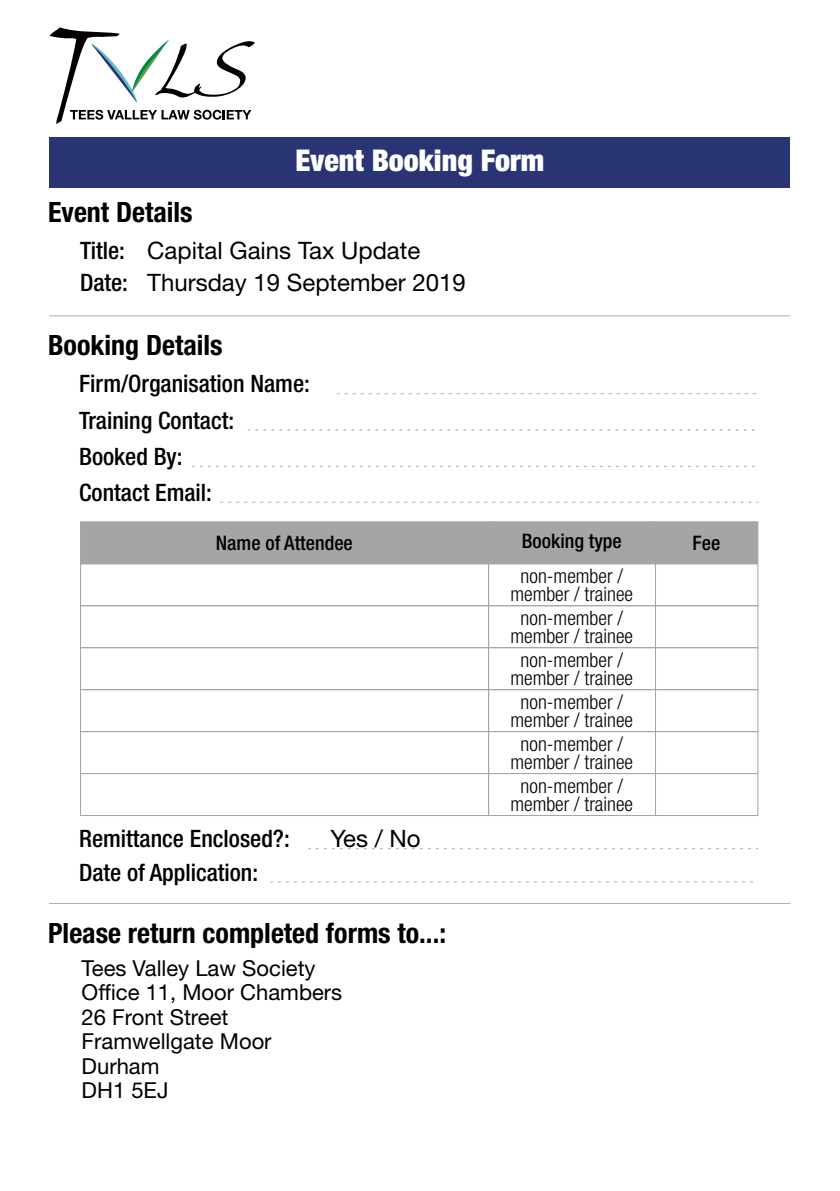
<style>
.page{position:relative;width:840px;height:1191px;background:#fff}
.page>*{position:absolute;margin:0;border:0;box-sizing:border-box;transform-origin:0 0}
.t1{font:900 condensed 30px "Helvetica Neue LT Std";color:#fff}
.t2{font:700 condensed 28px "Helvetica Neue LT Std";color:#000}
.t3{font:500 condensed 24px/36.2px "Helvetica Neue LT Std";color:#000}
.t4{font:24px/31.6px "Helvetica Neue LT Std";color:#000}
.t5{font:22px/24.4px "Helvetica Neue LT Std";color:#000}
.t6{font:300 condensed 20px/18px "Helvetica Neue LT Std";color:#000;text-align:center}
.t7{font:500 condensed 20px "Helvetica Neue LT Std";color:#000}
.s1{font-weight:500;font-stretch:condensed}
</style>
<div class="page">
<svg style="left:49px;top:27px;width:206px;height:97px"></svg>
<div style="left:49px;top:137px;width:741px;height:51px;background:#293474"></div>
<svg style="left:337px;top:393px;width:420px;height:1px"></svg>
<svg style="left:248px;top:429px;width:507px;height:1px"></svg>
<svg style="left:192px;top:466px;width:563px;height:1px"></svg>
<svg style="left:221px;top:502px;width:536px;height:1px"></svg>
<svg style="left:308px;top:848px;width:449px;height:1px"></svg>
<svg style="left:270px;top:881px;width:484px;height:1px"></svg>
<hr style="left:49px;top:315px;width:741px;height:1px;background:#afafaf">
<hr style="left:49px;top:903px;width:741px;height:1px;background:#afafaf">
<div style="left:80px;top:521px;width:409px;height:43px;background:#a5a5a5;border:1px solid #a5a5a5"></div>
<div style="left:488px;top:521px;width:168px;height:43px;background:#a5a5a5;border:1px solid #a5a5a5"></div>
<div style="left:655px;top:521px;width:103px;height:43px;background:#a5a5a5;border:1px solid #a5a5a5"></div>
<div style="left:80px;top:563px;width:409px;height:43px;border:1px solid #a5a5a5"></div>
<div style="left:488px;top:563px;width:168px;height:43px;border:1px solid #a5a5a5"></div>
<div style="left:655px;top:563px;width:103px;height:43px;border:1px solid #a5a5a5"></div>
<div style="left:80px;top:605px;width:409px;height:43px;border:1px solid #a5a5a5"></div>
<div style="left:488px;top:605px;width:168px;height:43px;border:1px solid #a5a5a5"></div>
<div style="left:655px;top:605px;width:103px;height:43px;border:1px solid #a5a5a5"></div>
<div style="left:80px;top:647px;width:409px;height:43px;border:1px solid #a5a5a5"></div>
<div style="left:488px;top:647px;width:168px;height:43px;border:1px solid #a5a5a5"></div>
<div style="left:655px;top:647px;width:103px;height:43px;border:1px solid #a5a5a5"></div>
<div style="left:80px;top:689px;width:409px;height:43px;border:1px solid #a5a5a5"></div>
<div style="left:488px;top:689px;width:168px;height:43px;border:1px solid #a5a5a5"></div>
<div style="left:655px;top:689px;width:103px;height:43px;border:1px solid #a5a5a5"></div>
<div style="left:80px;top:731px;width:409px;height:43px;border:1px solid #a5a5a5"></div>
<div style="left:488px;top:731px;width:168px;height:43px;border:1px solid #a5a5a5"></div>
<div style="left:655px;top:731px;width:103px;height:43px;border:1px solid #a5a5a5"></div>
<div style="left:80px;top:773px;width:409px;height:43px;border:1px solid #a5a5a5"></div>
<div style="left:488px;top:773px;width:168px;height:43px;border:1px solid #a5a5a5"></div>
<div style="left:655px;top:773px;width:103px;height:43px;border:1px solid #a5a5a5"></div>
<h2 class="t2" style="left:48px;top:202px;width:146px">Event Details</h2>
<h1 class="t1" style="left:295px;top:150px;width:250px">Event Booking Form</h1>
<p class="t4" style="left:80px;top:238px;width:387px;text-indent:67px">Capital Gains Tax Update<br><span class="s1">Date:</span> Thursday 19 September 2019</p>
<p class="t3" style="left:80px;top:236px;width:46px">Title:</p>
<h2 class="t2" style="left:48px;top:335px;width:176px">Booking Details</h2>
<p class="t3" style="left:79px;top:369px;width:232px">Firm/Organisation Name:<br>Training Contact:<br>Booked By:<br>Contact Email:</p>
<p class="t7" style="left:216px;top:536px;width:139px">Name of Attendee</p>
<p class="t7" style="left:522px;top:534px;width:101px">Booking type</p>
<p class="t7" style="left:692px;top:535px;width:29px">Fee</p>
<p class="t3" style="left:79px;top:824px;width:212px">Remittance Enclosed?:</p>
<p class="t3" style="left:79px;top:857px;width:181px">Date of Application:</p>
<p class="t4" style="left:330px;top:826px;width:92px">Yes / No</p>
<h2 class="t2" style="left:48px;top:923px;width:399px">Please return completed forms to...:</h2>
<p class="t5" style="left:82px;top:959px;width:262px">Tees Valley Law Society<br>Office 11, Moor Chambers<br>26 Front Street<br>Framwellgate Moor<br>Durham<br>DH1 5EJ</p>
<p class="t6" style="left:510px;top:570px;width:124px">non-member / member / trainee</p>
<p class="t6" style="left:510px;top:612px;width:124px">non-member / member / trainee</p>
<p class="t6" style="left:510px;top:653px;width:124px">non-member / member / trainee</p>
<p class="t6" style="left:510px;top:695px;width:124px">non-member / member / trainee</p>
<p class="t6" style="left:510px;top:737px;width:124px">non-member / member / trainee</p>
<p class="t6" style="left:510px;top:779px;width:124px">non-member / member / trainee</p>
</div>
